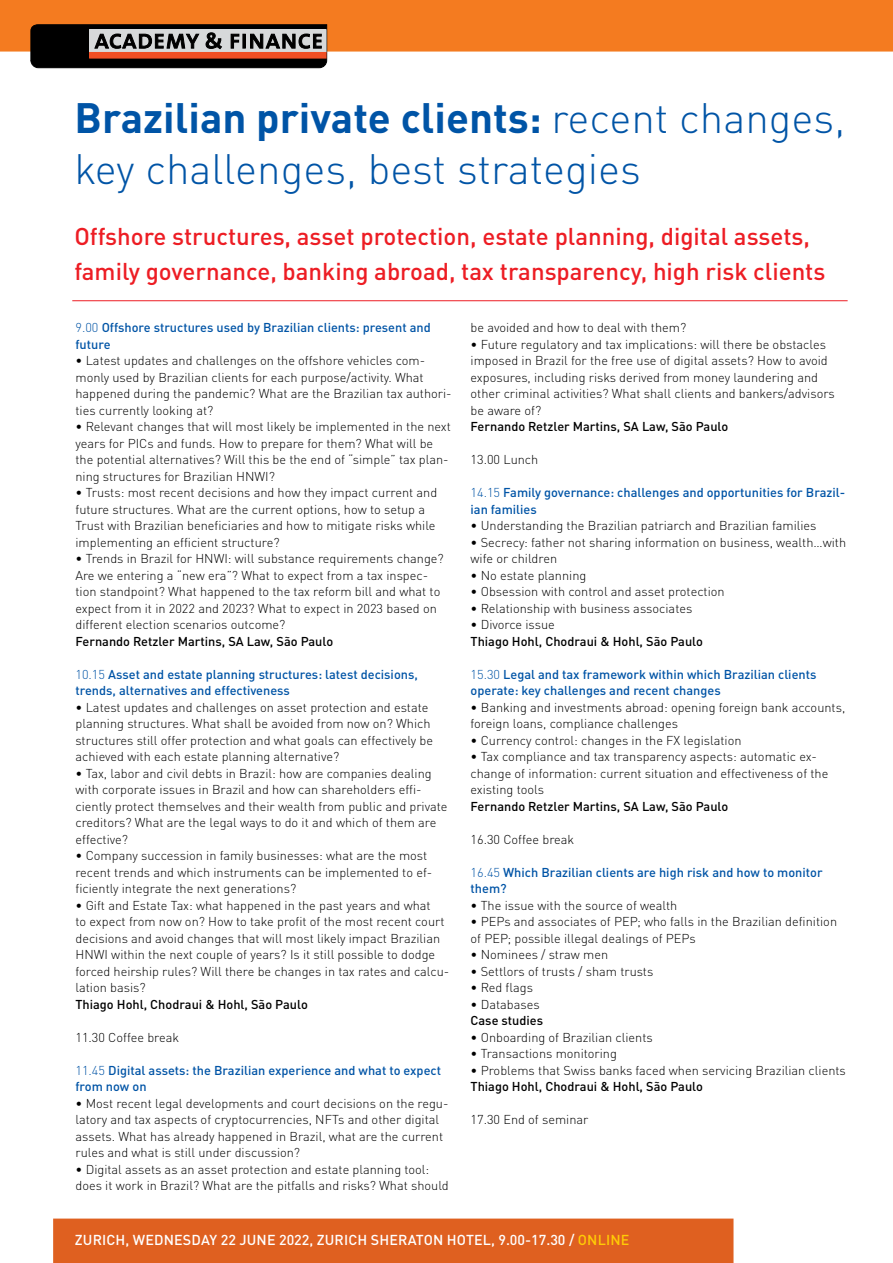
<style>
.page{position:relative;width:893px;height:1263px;background:#fff}
.page>*{position:absolute;margin:0;border:0;box-sizing:border-box;transform-origin:0 0}
.t1{font:300 42px/51px "DIN Pro";color:#0054a6}
.t2{font:500 24px/34.5px "DIN Pro";color:#ed1d24}
.t3{font:500 14.25px "DIN Pro";letter-spacing:.01em;color:#fff}
.t4{font:300 12.75px/16.5px "DIN Pro";color:#000}
.t5{font:500 12.75px/16.5px "DIN Pro";color:#0054a6}
.t6{font:500 12.75px "DIN Pro";color:#000}
.s1{font-weight:700}
.s2{font-weight:300}
.s3{color:#ffcb05}
</style>
<div class="page">
<div style="left:53px;top:1218px;width:680px;height:45px;background:#df6020"></div>
<div style="left:0;top:0;width:893px;height:52px;background:#f47b20"></div>
<svg style="left:31px;top:25px;width:296px;height:43px;background:#4b4a49"></svg>
<div style="left:90px;top:52px;width:236px;height:6px;background:#f04e23"></div>
<hr style="left:72px;top:300px;width:776px;height:1px;background:#ed1d24">
<h1 class="t1" style="left:74px;top:89px;width:772px"><span class="s1">Brazilian private clients:</span> recent changes, key challenges, best strategies</h1>
<h2 class="t2" style="left:74px;top:217px;width:752px">Offshore structures, asset protection, estate planning, digital assets, family governance, banking abroad, tax transparency, high risk clients</h2>
<p class="t5" style="left:75px;top:318px;width:357px"><span class="s2">9.00</span> Offshore structures used by Brazilian clients: present and future</p>
<p class="t4" style="left:75px;top:351px;width:378px">• Latest updates and challenges on the offshore vehicles com&shy;monly used by Brazilian clients for each purpose/activity. What happened during the pandemic? What are the Brazilian tax authori&shy;ties currently looking at?</p>
<p class="t4" style="left:75px;top:417px;width:377px">• Relevant changes that will most likely be implemented in the next years for PICs and funds. How to prepare for them? What will be the potential alternatives? Will this be the end of “simple” tax plan&shy;ning structures for Brazilian HNWI?</p>
<p class="t4" style="left:75px;top:483px;width:363px">• Trusts: most recent decisions and how they impact current and future structures. What are the current options, how to setup a Trust with Brazilian beneficiaries and how to mitigate risks while implementing an efficient structure?</p>
<p class="t4" style="left:75px;top:549px;width:370px">• Trends in Brazil for HNWI: will substance requirements change?<br>Are we entering a “new era”? What to expect from a tax inspec&shy;tion standpoint? What happened to the tax reform bill and what to expect from it in 2022 and 2023? What to expect in 2023 based on different election scenarios outcome?</p>
<p class="t6" style="left:75px;top:631px;width:259px">Fernando Retzler Martins, SA Law, São Paulo</p>
<p class="t5" style="left:75px;top:664px;width:344px"><span class="s2">10.15</span> Asset and estate planning structures: latest decisions, trends, alternatives and effectiveness</p>
<p class="t4" style="left:75px;top:698px;width:359px">• Latest updates and challenges on asset protection and estate planning structures. What shall be avoided from now on? Which structures still offer protection and what goals can effectively be achieved with each estate planning alternative?</p>
<p class="t4" style="left:75px;top:764px;width:374px">• Tax, labor and civil debts in Brazil: how are companies dealing with corporate issues in Brazil and how can shareholders effi&shy;ciently protect themselves and their wealth from public and private creditors? What are the legal ways to do it and which of them are effective?</p>
<p class="t4" style="left:75px;top:846px;width:358px">• Company succession in family businesses: what are the most recent trends and which instruments can be implemented to ef&shy;ficiently integrate the next generations?</p>
<p class="t4" style="left:75px;top:896px;width:375px">• Gift and Estate Tax: what happened in the past years and what<br>to expect from now on? How to take profit of the most recent court decisions and avoid changes that will most likely impact Brazilian HNWI within the next couple of years? Is it still possible to dodge forced heirship rules? Will there be changes in tax rates and calcu&shy;lation basis?</p>
<p class="t6" style="left:75px;top:994px;width:234px">Thiago Hohl, Chodraui &amp; Hohl, São Paulo</p>
<p class="t4" style="left:75px;top:1028px;width:105px">11.30 Coffee break</p>
<p class="t5" style="left:75px;top:1060px;width:367px"><span class="s2">11.45</span> Digital assets: the Brazilian experience and what to expect from now on</p>
<p class="t4" style="left:75px;top:1094px;width:375px">• Most recent legal developments and court decisions on the regu&shy;latory and tax aspects of cryptocurrencies, NFTs and other digital assets. What has already happened in Brazil, what are the current rules and what is still under discussion?</p>
<p class="t4" style="left:75px;top:1160px;width:375px">• Digital assets as an asset protection and estate planning tool: does it work in Brazil? What are the pitfalls and risks? What should</p>
<p class="t4" style="left:471px;top:318px;width:217px">be avoided and how to deal with them?</p>
<p class="t4" style="left:471px;top:335px;width:366px">• Future regulatory and tax implications: will there be obstacles imposed in Brazil for the free use of digital assets? How to avoid exposures, including risks derived from money laundering and other criminal activities? What shall clients and bankers/advisors be aware of?</p>
<p class="t6" style="left:471px;top:416px;width:259px">Fernando Retzler Martins, SA Law, São Paulo</p>
<p class="t4" style="left:471px;top:450px;width:69px">13.00 Lunch</p>
<p class="t5" style="left:471px;top:483px;width:376px"><span class="s2">14.15</span> Family governance: challenges and opportunities for Brazil&shy;ian families</p>
<p class="t4" style="left:471px;top:516px;width:347px">• Understanding the Brazilian patriarch and Brazilian families</p>
<p class="t4" style="left:471px;top:533px;width:377px">• Secrecy: father not sharing information on business, wealth…with wife or children</p>
<p class="t4" style="left:471px;top:566px;width:117px">• No estate planning</p>
<p class="t4" style="left:471px;top:582px;width:256px">• Obsession with control and asset protection</p>
<p class="t4" style="left:471px;top:599px;width:223px">• Relationship with business associates</p>
<p class="t4" style="left:471px;top:615px;width:86px">• Divorce issue</p>
<p class="t6" style="left:471px;top:631px;width:234px">Thiago Hohl, Chodraui &amp; Hohl, São Paulo</p>
<p class="t5" style="left:471px;top:664px;width:347px"><span class="s2">15.30</span> Legal and tax framework within which Brazilian clients operate: key challenges and recent changes</p>
<p class="t4" style="left:471px;top:698px;width:376px">• Banking and investments abroad: opening foreign bank accounts, foreign loans, compliance challenges</p>
<p class="t4" style="left:471px;top:731px;width:273px">• Currency control: changes in the FX legislation</p>
<p class="t4" style="left:471px;top:747px;width:359px">• Tax compliance and tax transparency aspects: automatic ex&shy;change of information: current situation and effectiveness of the existing tools</p>
<p class="t6" style="left:471px;top:796px;width:259px">Fernando Retzler Martins, SA Law, São Paulo</p>
<p class="t4" style="left:471px;top:830px;width:105px">16.30 Coffee break</p>
<p class="t5" style="left:471px;top:862px;width:354px"><span class="s2">16.45</span> Which Brazilian clients are high risk and how to monitor them?</p>
<p class="t4" style="left:471px;top:896px;width:208px">• The issue with the source of wealth</p>
<p class="t4" style="left:471px;top:912px;width:368px">• PEPs and associates of PEP; who falls in the Brazilian definition of PEP; possible illegal dealings of PEPs</p>
<p class="t4" style="left:471px;top:945px;width:139px">• Nominees / straw men</p>
<p class="t4" style="left:471px;top:962px;width:184px">• Settlors of trusts / sham trusts</p>
<p class="t4" style="left:471px;top:978px;width:64px">• Red flags</p>
<p class="t4" style="left:471px;top:995px;width:71px">• Databases</p>
<p class="t6" style="left:471px;top:1010px;width:74px">Case studies</p>
<p class="t4" style="left:471px;top:1028px;width:184px">• Onboarding of Brazilian clients</p>
<p class="t4" style="left:471px;top:1044px;width:148px">• Transactions monitoring</p>
<p class="t4" style="left:471px;top:1061px;width:377px">• Problems that Swiss banks faced when servicing Brazilian clients</p>
<p class="t6" style="left:471px;top:1076px;width:234px">Thiago Hohl, Chodraui &amp; Hohl, São Paulo</p>
<p class="t4" style="left:471px;top:1110px;width:119px">17.30 End of seminar</p>
<p class="t3" style="left:75px;top:1229px;width:556px">ZURICH, WEDNESDAY 22 JUNE 2022, ZURICH SHERATON HOTEL, 9.00-17.30 / <span class="s3">ONLINE</span></p>
</div>
